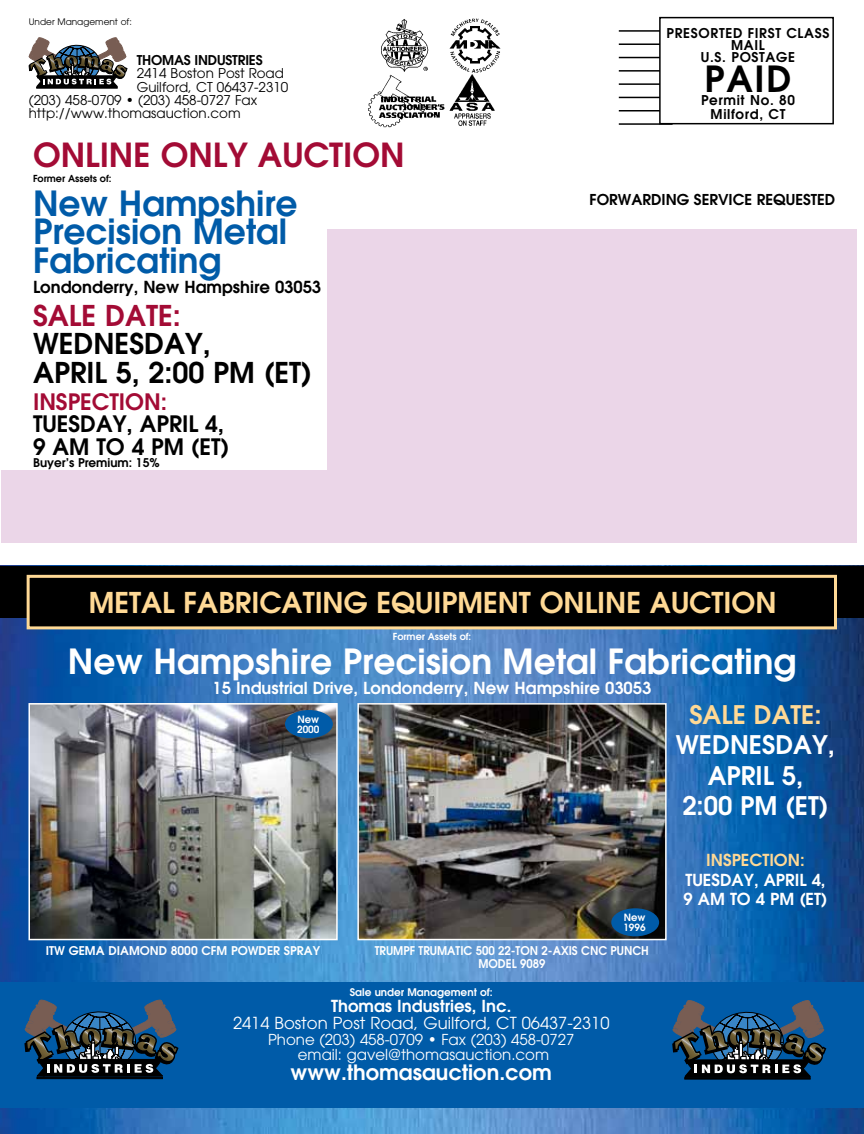
<style>
.page{position:relative;width:864px;height:1134px;background:#fff}
.page>*{position:absolute;margin:0;border:0;box-sizing:border-box;transform-origin:0 0}
.t1{font:600 35.85px "Avant Garde";color:#000}
.t2{font:600 34.5px/28.5px "Avant Garde";color:#005ba8}
.t3{font:600 34.5px "Avant Garde";color:#fff}
.t4{font:600 33px "Avant Garde";color:#a30b35}
.t5{font:600 28.5px "Avant Garde";color:#ffd995}
.t6{font:600 28.5px/28.5px "Avant Garde";color:#000}
.t7{font:600 28.5px "Avant Garde";color:#a30b35}
.t8{font:600 25.5px/30.6px "Avant Garde";color:#fff;text-align:center}
.t9{font:600 25.5px "Avant Garde";color:#ffd995}
.t10{font:600 22.5px/22.5px "Avant Garde";color:#000}
.t11{font:600 22.5px "Avant Garde";color:#a30b35}
.t12{font:600 21px "Avant Garde";color:#fff}
.t13{font:600 16.5px/19.8px "Avant Garde";color:#fff}
.t14{font:16.5px "Avant Garde";color:#fff}
.t15{font:600 16.5px "Avant Garde";color:#000}
.t16{font:600 16.5px "Avant Garde";color:#ffd995}
.t17{font:15px/15px "Avant Garde";color:#fff;text-align:center}
.t18{font:600 15px "Avant Garde";color:#000}
.t19{font:13.5px "Avant Garde";color:#000}
.t20{font:600 13.5px/12px "Avant Garde";letter-spacing:.05em;color:#000;text-align:center}
.t21{font:600 13.5px "Avant Garde";letter-spacing:-.015em;color:#000}
.t22{font:600 12px/12.8px "Avant Garde";color:#fff;scale:.94 1}
.t23{font:600 12px "Avant Garde";color:#fff}
.t24{font:600 12px "Avant Garde";color:#000}
.t25{font:600 10.5px "Avant Garde";color:#fff}
.t26{font:600 9.9px/9.9px "Avant Garde";color:#fff}
.t27{font:600 9.6px "Avant Garde";color:#000}
.t28{font:600 9.6px "Avant Garde";color:#fff}
.t29{font:9px "Avant Garde";color:#000}
</style>
<div class="page">
<img style="left:0;top:618px;width:864px;height:516px">
<div style="left:0;top:566px;width:864px;height:52px;background:#000"></div>
<hr style="left:619px;top:30px;width:53px;height:2px;background:#000">
<hr style="left:619px;top:43px;width:53px;height:2px;background:#000">
<hr style="left:619px;top:57px;width:53px;height:1px;background:#000">
<hr style="left:619px;top:70px;width:53px;height:2px;background:#000">
<hr style="left:619px;top:83px;width:53px;height:2px;background:#000">
<hr style="left:619px;top:97px;width:53px;height:1px;background:#000">
<hr style="left:619px;top:110px;width:53px;height:1px;background:#000">
<hr style="left:619px;top:123px;width:54px;height:2px;background:#000">
<div style="left:660px;top:18px;width:173px;height:106px;background:#fff"></div>
<div style="left:659px;top:17px;width:175px;height:107px;border:1px solid #000"></div>
<div style="left:28px;top:576px;width:808px;height:52px;background:#000"></div>
<div style="left:27px;top:575px;width:810px;height:54px;border:3px solid #ffd995"></div>
<hr style="left:37px;top:87px;width:80px;height:1px;background:#000">
<svg style="left:28px;top:37px;width:100px;height:50px"></svg>
<img style="left:381px;top:19px;width:48px;height:53px">
<img style="left:449px;top:19px;width:52px;height:54px">
<img style="left:368px;top:74px;width:127px;height:54px">
<div style="left:1px;top:470px;width:855px;height:73px;background:#ebd6e8"></div>
<div style="left:327px;top:229px;width:530px;height:254px;background:#ebd6e8"></div>
<img style="left:31px;top:706px;width:304px;height:231px">
<div style="left:28px;top:703px;width:310px;height:237px;border:2px solid #fff"></div>
<div style="left:0;top:982px;width:864px;height:126px;background:#005ba8"></div>
<hr style="left:37px;top:1077px;width:126px;height:2px;background:#000">
<svg style="left:24px;top:999px;width:155px;height:79px"></svg>
<hr style="left:685px;top:1077px;width:125px;height:2px;background:#000">
<svg style="left:672px;top:1000px;width:155px;height:78px"></svg>
<img style="left:360px;top:706px;width:304px;height:231px">
<div style="left:357px;top:703px;width:310px;height:237px;border:2px solid #fff"></div>
<div style="left:285px;top:710px;width:48px;height:28px;background:#005ba8;border-radius:50%"></div>
<div style="left:611px;top:908px;width:48px;height:28px;background:#005ba8;border-radius:50%"></div>
<p class="t29" style="left:29px;top:17px;width:105px">Under Management of:</p>
<p class="t21" style="left:137px;top:51px;width:127px">THOMAS INDUSTRIES</p>
<p class="t19" style="left:137px;top:65px;width:149px">2414 Boston Post Road</p>
<p class="t19" style="left:137px;top:79px;width:153px">Guilford, CT 06437-2310</p>
<p class="t19" style="left:29px;top:92px;width:230px">(203) 458-0709 • (203) 458-0727 Fax</p>
<p class="t19" style="left:29px;top:106px;width:213px">http://www.thomasauction.com</p>
<h3 class="t4" style="left:33px;top:134px;width:373px">ONLINE ONLY AUCTION</h3>
<p class="t27" style="left:33px;top:172px;width:80px">Former Assets of:</p>
<h2 class="t2" style="left:33px;top:188px;width:266px">New Hampshire<br>Precision Metal<br>Fabricating</h2>
<p class="t15" style="left:33px;top:276px;width:290px">Londonderry, New Hampshire 03053</p>
<h3 class="t7" style="left:33px;top:296px;width:149px">SALE DATE:</h3>
<h3 class="t6" style="left:33px;top:329px;width:281px">WEDNESDAY,<br>APRIL 5, 2:00 PM (ET)</h3>
<h3 class="t11" style="left:33px;top:387px;width:136px">INSPECTION:</h3>
<h3 class="t10" style="left:33px;top:412px;width:198px">TUESDAY, APRIL 4,<br>9 AM TO 4 PM (ET)</h3>
<p class="t24" style="left:33px;top:454px;width:128px">Buyer’s Premium: 15%</p>
<p class="t20" style="left:667px;top:27px;width:164px">PRESORTED FIRST CLASS<br>MAIL<br>U.S. POSTAGE</p>
<h1 class="t1" style="left:704px;top:55px;width:89px">PAID</h1>
<p class="t20" style="left:701px;top:94px;width:96px;line-height:13.5px">Permit No. 80<br>Milford, CT</p>
<p class="t18" style="left:590px;top:190px;width:122px">FORWARDING Service</p>
<p class="t18" style="left:757px;top:190px;width:19px">Requested</p>
<h3 class="t5" style="left:89px;top:584px;width:689px">METAL FABRICATING EQUIPMENT ONLINE AUCTION</h3>
<p class="t28" style="left:393px;top:630px;width:80px">Former Assets of:</p>
<h2 class="t3" style="left:68px;top:639px;width:730px">New Hampshire Precision Metal Fabricating</h2>
<p class="t13" style="left:213px;top:678px;width:440px">15 Industrial Drive, Londonderry, New Hampshire 03053</p>
<p class="t26" style="left:297px;top:714px;width:24px">New<br>2000</p>
<p class="t23" style="left:46px;top:943px;width:43px">ITW Gema</p>
<p class="t23" style="left:108px;top:943px;width:18px">Diamond</p>
<p class="t23" style="left:171px;top:943px;width:77px">8000 CFM Powder</p>
<p class="t23" style="left:284px;top:943px;width:15px">Spray</p>
<p class="t26" style="left:623px;top:912px;width:24px">New<br>1996</p>
<p class="t22" style="left:375px;top:944px;width:14px">Trumpf</p>
<p class="t22" style="left:419px;top:944px;width:14px">Trumatic</p>
<p class="t22" style="left:476px;top:944px;width:160px">500 22-Ton 2-Axis CNC Punch<br>Model</p>
<p class="t22" style="left:520px;top:957px;width:28px">9089</p>
<p class="t25" style="left:350px;top:985px;width:144px">Sale under Management of:</p>
<p class="t13" style="left:331px;top:996px;width:182px">Thomas Industries, Inc.</p>
<p class="t14" style="left:233px;top:1013px;width:378px">2414 Boston Post Road, Guilford, CT 06437-2310</p>
<p class="t17" style="left:268px;top:1032px;width:308px">Phone (203) 458-0709 • Fax (203) 458-0727 email: gavel@thomasauction.com</p>
<h3 class="t12" style="left:291px;top:1059px;width:263px">www.thomasauction.com</h3>
<h3 class="t9" style="left:689px;top:698px;width:134px">SALE DATE:</h3>
<h3 class="t8" style="left:676px;top:729px;width:161px">WEDNESDAY,<br>APRIL 5,<br>2:00 PM (ET)</h3>
<p class="t16" style="left:706px;top:849px;width:100px">INSPECTION:</p>
<p class="t13" style="left:684px;top:869px;width:145px">TUESDAY, APRIL 4,<br>9 AM TO 4 PM (ET)</p>
</div>
